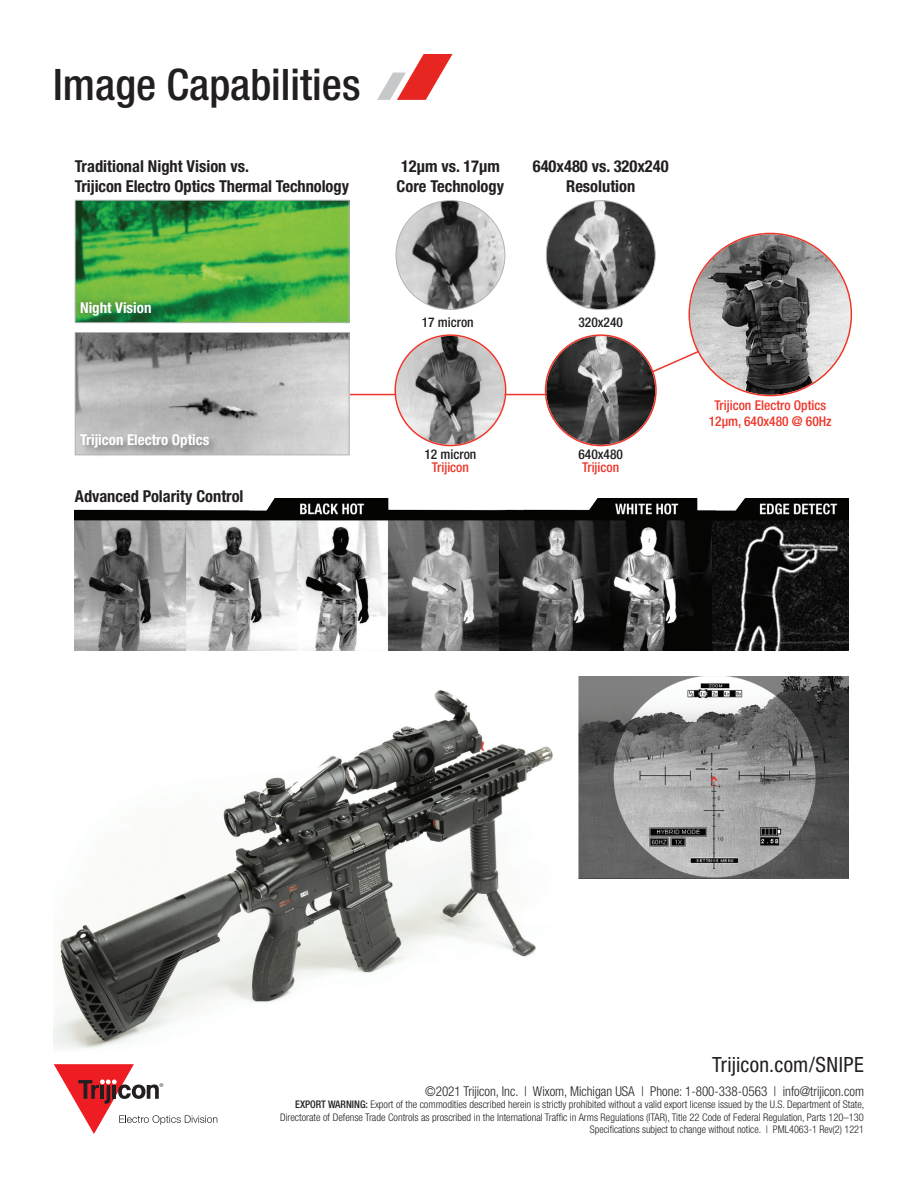
<style>
.page{position:relative;width:918px;height:1188px;background:#fff}
.page>*{position:absolute;margin:0;border:0;box-sizing:border-box;transform-origin:0 0}
.t1{font:500 condensed 43.5px "Helvetica Neue LT Std";color:#231f20}
.t2{font:condensed 21px "Helvetica Neue LT Std";letter-spacing:.015em;color:#231f20}
.t3{font:700 condensed 16.5px/19.8px "Helvetica Neue LT Std";color:#231f20}
.t4{font:700 condensed 15px "Helvetica Neue LT Std";color:#fff}
.t5{font:300 condensed 13.5px "Helvetica Neue LT Std";color:#231f20}
.t6{font:500 condensed 13.5px/13.5px "Helvetica Neue LT Std";color:#ee3529}
.t7{font:500 condensed 13.5px/13.5px "Helvetica Neue LT Std";color:#231f20;text-align:center}
.t8{font:300 condensed 10.5px/12.6px "Helvetica Neue LT Std";color:#231f20;text-align:right}
.s1{color:#ee3529}
.s2{color:#231f20}
.s3{font-weight:500}
</style>
<div class="page">
<svg style="left:54px;top:1064px;width:163px;height:70px"></svg>
<img style="left:77px;top:202px;width:270px;height:119px">
<div style="left:75px;top:200px;width:274px;height:123px;border:1px solid #b2b3b7"></div>
<svg style="left:270px;top:318px;width:491px;height:78px"></svg>
<img style="left:77px;top:334px;width:270px;height:119px">
<div style="left:75px;top:332px;width:274px;height:123px;border:1px solid #b2b3b7"></div>
<img style="left:396px;top:336px;width:109px;height:109px;border-radius:54px">
<img style="left:396px;top:201px;width:109px;height:109px;border-radius:54px">
<img style="left:546px;top:336px;width:109px;height:109px;border-radius:54px">
<img style="left:546px;top:201px;width:109px;height:109px;border-radius:54px">
<img style="left:690px;top:234px;width:161px;height:161px;border-radius:80px">
<div style="left:74px;top:295px;width:84px;height:28px;background:#231f20;opacity:.5"></div>
<div style="left:78px;top:432px;width:142px;height:27px;background:#231f20;opacity:.5"></div>
<img style="left:75px;top:499px;width:774px;height:152px">
<svg style="left:377px;top:54px;width:76px;height:46px"></svg>
<img style="left:53px;top:690px;width:500px;height:359px">
<img style="left:579px;top:676px;width:270px;height:202px">
<p class="t1" style="left:53px;top:59px;width:309px">Image Capabilities</p>
<p class="t3" style="left:75px;top:156px;width:276px">Traditional Night Vision vs.<br>Trijicon Electro Optics Thermal Technology</p>
<p class="t3" style="left:397px;top:156px;width:109px">12μm vs. 17μm<br>Core Technology</p>
<p class="t3" style="left:533px;top:156px;width:137px;text-align:center">640x480 vs. 320x240<br>Resolution</p>
<p class="t4" style="left:80px;top:299px;width:73px">Night Vision</p>
<p class="t4" style="left:80px;top:431px;width:131px">Trijicon Electro Optics</p>
<p class="t3" style="left:75px;top:486px;width:170px">Advanced Polarity Control</p>
<p class="t7" style="left:422px;top:316px;width:54px">17 micron</p>
<p class="t7" style="left:424px;top:447px;width:54px">12 micron<br><span class="s1">Trijicon</span></p>
<p class="t7" style="left:579px;top:316px;width:46px">320x240</p>
<p class="t6" style="left:579px;top:447px;width:46px"><span class="s2">640x480<br></span>Trijicon</p>
<p class="t6" style="left:709px;top:397px;width:124px;line-height:16.2px;text-align:center">Trijicon Electro Optics<br>12µm, 640x480 @ 60Hz</p>
<p class="t2" style="left:712px;top:1053px;width:153px">Trijicon.com/SNIPE</p>
<p class="t5" style="left:425px;top:1083px;width:440px">©2021 Trijicon, Inc. | Wixom, Michigan USA | Phone: 1-800-338-0563 | info@trijicon.com</p>
<p class="t8" style="left:280px;top:1098px;width:586px"><span class="s3">EXPORT WARNING:</span> Export of the commodities described herein is strictly prohibited without a valid export license issued by the U.S. Department of State,<br>Directorate of Defense Trade Controls as proscribed in the International Traffic in Arms Regulations (ITAR), Title 22 Code of Federal Regulation, Parts 120–130</p>
<p class="t8" style="left:590px;top:1123px;width:276px">Specifications subject to change without notice. | PML4063-1 Rev(2) 1221</p>
</div>
